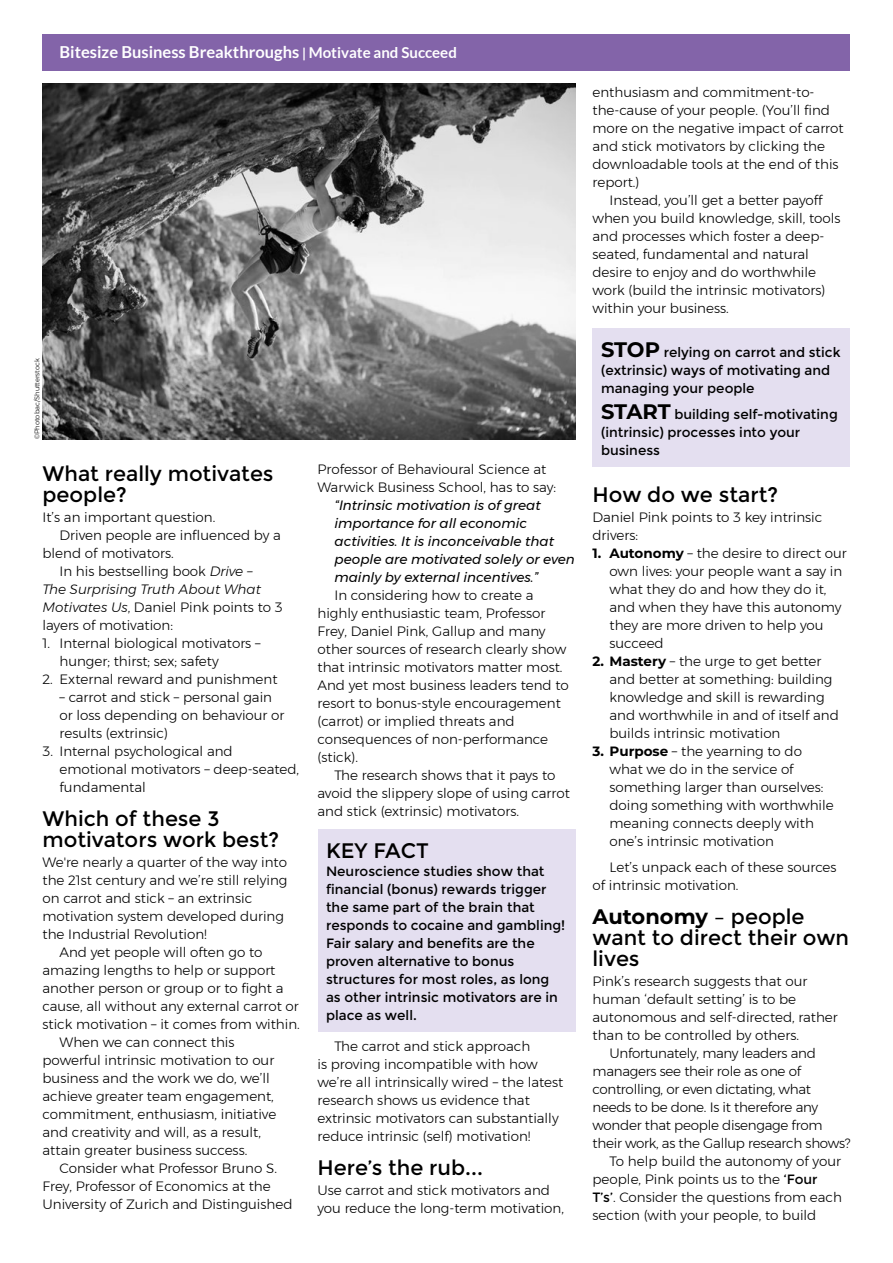
<style>
.page{position:relative;width:893px;height:1263px;background:#fff}
.page>*{position:absolute;margin:0;border:0;box-sizing:border-box;transform-origin:0 0}
.SUBHEAD{font:21px/21px "Montserrat";color:#000}
.BOXED_HEADING{font:21px "Montserrat";color:#000}
.body{font:700 16.5px "Lato";color:#fff}
.body-2{font:300 13.5px/18px "Montserrat";color:#000}
.BULLIT{font:300 13.5px/18px "Montserrat";color:#000}
.BOXED_PARAGRAPH{font:13.5px/18px "Montserrat";color:#000}
.body-3{font:300 13.5px/18px "Montserrat";letter-spacing:-.02em;color:#000}
.QUOTE{font:italic 13.5px/18px "Montserrat";color:#000}
.PHOTO_CREDIT{font:300 6.75px "Montserrat";color:#000}
.s1{font-size:13.5px}
.s2{font-size:15px}
.s3{font-style:italic}
.s4{font-weight:700;font-size:21px}
.s5{font-weight:700}
.s6{font-weight:400}
</style>
<div class="page">
<div style="left:43px;top:34px;width:807px;height:36px;background:#8364a9"></div>
<div style="left:317px;top:829px;width:258px;height:43px;background:#e4dff0"></div>
<div style="left:317px;top:854px;width:258px;height:178px;background:#e4dff0"></div>
<div style="left:592px;top:328px;width:258px;height:76px;background:#e4dff0"></div>
<div style="left:592px;top:390px;width:258px;height:77px;background:#e4dff0"></div>
<img style="left:43px;top:84px;width:532px;height:355px">
<p class="body" style="left:60px;top:42px;width:399px">Bitesize Business Breakthroughs <span class="s1">|</span> <span class="s2">Motivate and Succeed</span></p>
<p class="PHOTO_CREDIT" style="left:32px;top:439px;width:83px;rotate:-90deg">©Photobac/Shutterstock</p>
<p class="SUBHEAD" style="left:43px;top:463px;width:233px">What really motivates people?</p>
<p class="body-2" style="left:43px;top:508px;width:174px">It’s an important question.</p>
<p class="body-2" style="left:43px;top:526px;width:240px;text-indent:17px">Driven people are influenced by a blend of motivators.</p>
<p class="body-2" style="left:43px;top:562px;width:242px;text-indent:17px">In his bestselling book <span class="s3">Drive –<br>The Surprising Truth About What<br>Motivates Us</span>, Daniel Pink points to 3 layers of motivation:</p>
<p class="BULLIT" style="left:60px;top:634px;width:202px;text-indent:-17px">1. Internal biological motivators – hunger; thirst; sex; safety</p>
<p class="BULLIT" style="left:43px;top:670px;width:237px">2. External reward and punishment</p>
<p class="BULLIT" style="left:60px;top:688px;width:226px">– carrot and stick – personal gain or loss depending on behaviour or results (extrinsic)</p>
<p class="BULLIT" style="left:60px;top:742px;width:241px;text-indent:-17px">3. Internal psychological and emotional motivators – deep-seated, fundamental</p>
<p class="SUBHEAD" style="left:43px;top:808px;width:238px">Which of these 3 motivators work best?</p>
<p class="body-2" style="left:43px;top:853px;width:246px">We're nearly a quarter of the way into the 21st century and we’re still relying on carrot and stick – an extrinsic motivation system developed during the Industrial Revolution!</p>
<p class="body-2" style="left:43px;top:943px;width:259px;text-indent:17px">And yet people will often go to amazing lengths to help or support another person or group or to fight a cause, all without any external carrot or stick motivation – it comes from within.</p>
<p class="body-2" style="left:43px;top:1033px;width:235px;text-indent:17px">When we can connect this powerful intrinsic motivation to our business and the work we do, we’ll achieve greater team engagement, commitment, enthusiasm, initiative and creativity and will, as a result, attain greater business success.</p>
<p class="body-2" style="left:43px;top:1159px;width:252px;text-indent:17px">Consider what Professor Bruno S.<br>Frey, Professor of Economics at the<br>University of Zurich and Distinguished</p>
<p class="body-2" style="left:317px;top:460px;width:240px">Professor of Behavioural Science at<br>Warwick Business School, has to say:</p>
<p class="QUOTE" style="left:334px;top:496px;width:242px">“Intrinsic motivation is of great importance for all economic activities. It is inconceivable that people are motivated solely or even mainly by external incentives.”</p>
<p class="body-2" style="left:317px;top:586px;width:253px;text-indent:17px">In considering how to create a highly enthusiastic team, Professor Frey, Daniel Pink, Gallup and many other sources of research clearly show that intrinsic motivators matter most.<br>And yet most business leaders tend to resort to bonus-style encouragement (carrot) or implied threats and consequences of non-performance (stick).</p>
<p class="body-2" style="left:317px;top:766px;width:254px;text-indent:17px">The research shows that it pays to avoid the slippery slope of using carrot and stick (extrinsic) motivators.</p>
<p class="BOXED_HEADING" style="left:326px;top:838px;width:104px">KEY FACT</p>
<p class="BOXED_PARAGRAPH" style="left:326px;top:862px;width:241px">Neuroscience studies show that financial (bonus) rewards trigger the same part of the brain that responds to cocaine and gambling!<br>Fair salary and benefits are the proven alternative to bonus structures for most roles, as long as other intrinsic motivators are in place as well.</p>
<p class="body-2" style="left:317px;top:1037px;width:247px;text-indent:17px">The carrot and stick approach<br>is proving incompatible with how we’re all intrinsically wired – the latest research shows us evidence that extrinsic motivators can substantially reduce intrinsic (self) motivation!</p>
<p class="SUBHEAD" style="left:317px;top:1157px;width:167px">Here’s the rub...</p>
<p class="body-2" style="left:317px;top:1181px;width:248px">Use carrot and stick motivators and you reduce the long-term motivation,</p>
<p class="body-2" style="left:592px;top:83px;width:253px">enthusiasm and commitment-to&shy;the-cause of your people. (You’ll find more on the negative impact of carrot and stick motivators by clicking the downloadable tools at the end of this report.)</p>
<p class="body-2" style="left:592px;top:191px;width:250px;text-indent:17px">Instead, you’ll get a better payoff when you build knowledge, skill, tools and processes which foster a deep&shy;seated, fundamental and natural desire to enjoy and do worthwhile work (build the intrinsic motivators) within your business.</p>
<p class="BOXED_PARAGRAPH" style="left:601px;top:343px;width:241px"><span class="s4">STOP</span> relying on carrot and stick (extrinsic) ways of motivating and managing your people</p>
<p class="BOXED_PARAGRAPH" style="left:601px;top:405px;width:238px"><span class="s4">START</span> building self-motivating (intrinsic) processes into your business</p>
<p class="SUBHEAD" style="left:592px;top:484px;width:187px">How do we start?</p>
<p class="body-2" style="left:592px;top:508px;width:231px">Daniel Pink points to 3 key intrinsic drivers:</p>
<p class="BULLIT" style="left:609px;top:544px;width:239px;text-indent:-17px"><span class="s5">1. Autonomy</span> – the desire to direct our own lives: your people want a say in what they do and how they do it, and when they have this autonomy they are more driven to help you succeed</p>
<p class="BULLIT" style="left:609px;top:652px;width:231px;text-indent:-17px"><span class="s5">2. Mastery</span> – the urge to get better and better at something: building knowledge and skill is rewarding and worthwhile in and of itself and builds intrinsic motivation</p>
<p class="BULLIT" style="left:609px;top:742px;width:226px;text-indent:-17px"><span class="s5">3. Purpose</span> – the yearning to do what we do in the service of something larger than ourselves: doing something with worthwhile meaning connects deeply with one’s intrinsic motivation</p>
<p class="body-2" style="left:592px;top:858px;width:246px;text-indent:17px">Let’s unpack each of these sources of intrinsic motivation.</p>
<p class="SUBHEAD" style="left:592px;top:906px;width:258px"><span class="s5">Autonomy</span> – people want to direct their own lives</p>
<p class="body-2" style="left:592px;top:972px;width:247px">Pink’s research suggests that our human ‘default setting’ is to be autonomous and self-directed, rather than to be controlled by others.</p>
<p class="body-3" style="left:592px;top:1044px;width:259px;text-indent:17px">Unfortunately, many leaders and managers see their role as one of controlling, or even dictating, what needs to be done. Is it therefore any wonder that people disengage from their work, as the Gallup research shows?</p>
<p class="body-2" style="left:592px;top:1152px;width:251px;text-indent:17px">To help build the autonomy of your people, Pink points us to the <span class="s6">‘Four T’s’</span>. Consider the questions from each section (with your people, to build</p>
</div>
